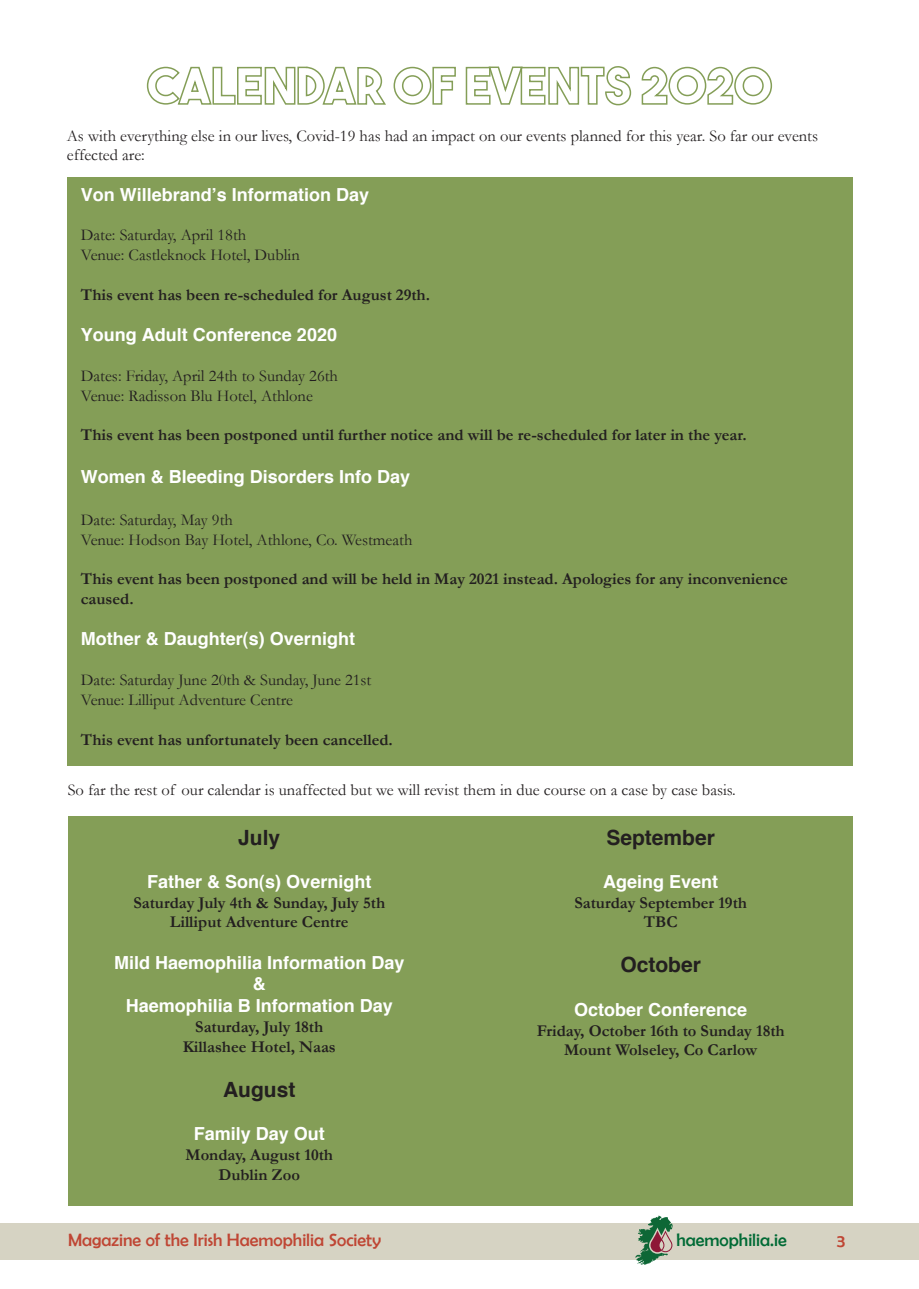
<style>
.page{position:relative;width:919px;height:1289px;background:#fff}
.page>*{position:absolute;margin:0;border:0;box-sizing:border-box;transform-origin:0 0}
.t1{font:700 21px "Helvetica";color:#231f20}
.t2{font:700 18px "Helvetica";color:#fff}
.t3{font:18px "Berlin Sans FB";color:#bf4634}
.t4{font:18px "Berlin Sans FB";color:#006a35}
.t5{font:700 16.5px/19.8px "Garamond";color:#231f20}
.t6{font:16.5px/19.8px "Garamond";color:#231f20}
</style>
<div class="page">
<div style="left:0;top:1222px;width:918px;height:37px;background:#d6d3c3"></div>
<svg style="left:635px;top:1215px;width:37px;height:49px"></svg>
<div style="left:68px;top:816px;width:784px;height:389px;background:#849e57"></div>
<svg style="left:146px;top:66px;width:240px;height:39px"></svg>
<svg style="left:393px;top:66px;width:63px;height:39px"></svg>
<svg style="left:465px;top:66px;width:167px;height:40px"></svg>
<svg style="left:641px;top:66px;width:131px;height:39px"></svg>
<div style="left:67px;top:177px;width:785px;height:588px;background:#849e57"></div>
<p class="t6" style="left:67px;top:125px;width:752px">As with everything else in our lives, Covid-19 has had an impact on our events planned for this year. So far our events effected are:</p>
<p class="t2" style="left:81px;top:183px;width:290px">Von Willebrand’s Information Day</p>
<p class="t6" style="left:81px;top:225px;width:167px">Date: Saturday, April 18th</p>
<p class="t6" style="left:81px;top:244px;width:220px">Venue: Castleknock Hotel, Dublin</p>
<p class="t5" style="left:81px;top:284px;width:350px">This event has been re-scheduled for August 29th.</p>
<p class="t2" style="left:81px;top:323px;width:258px">Young Adult Conference 2020</p>
<p class="t6" style="left:81px;top:365px;width:259px">Dates: Friday, April 24th to Sunday 26th</p>
<p class="t6" style="left:81px;top:385px;width:233px">Venue: Radisson Blu Hotel, Athlone</p>
<p class="t5" style="left:81px;top:425px;width:667px">This event has been postponed until further notice and will be re-scheduled for later in the year.</p>
<p class="t2" style="left:81px;top:465px;width:331px">Women &amp; Bleeding Disorders Info Day</p>
<p class="t6" style="left:81px;top:509px;width:154px">Date: Saturday, May 9th</p>
<p class="t6" style="left:81px;top:529px;width:333px">Venue: Hodson Bay Hotel, Athlone, Co. Westmeath</p>
<p class="t5" style="left:81px;top:569px;width:708px">This event has been postponed and will be held in May 2021 instead. Apologies for any inconvenience caused.</p>
<p class="t2" style="left:81px;top:627px;width:276px">Mother &amp; Daughter(s) Overnight</p>
<p class="t6" style="left:81px;top:669px;width:292px">Date: Saturday June 20th &amp; Sunday, June 21st</p>
<p class="t6" style="left:81px;top:689px;width:214px">Venue: Lilliput Adventure Centre</p>
<p class="t5" style="left:81px;top:729px;width:313px">This event has unfortunately been cancelled.</p>
<p class="t6" style="left:68px;top:779px;width:669px">So far the rest of our calendar is unaffected but we will revist them in due course on a case by case basis.</p>
<p class="t1" style="left:238px;top:824px;width:44px">July</p>
<p class="t2" style="left:147px;top:870px;width:226px">Father &amp; Son(s) Overnight</p>
<p class="t5" style="left:133px;top:892px;width:253px">Saturday July 4th &amp; Sunday, July 5th</p>
<p class="t5" style="left:170px;top:912px;width:180px">Lilliput Adventure Centre</p>
<p class="t2" style="left:114px;top:951px;width:292px">Mild Haemophilia Information Day</p>
<p class="t2" style="left:253px;top:972px;width:14px">&amp;</p>
<p class="t2" style="left:126px;top:994px;width:269px">Haemophilia B Information Day</p>
<p class="t5" style="left:195px;top:1016px;width:129px">Saturday, July 18th</p>
<p class="t5" style="left:183px;top:1036px;width:154px">Killashee Hotel, Naas</p>
<p class="t1" style="left:223px;top:1076px;width:74px">August</p>
<p class="t2" style="left:194px;top:1122px;width:133px">Family Day Out</p>
<p class="t5" style="left:185px;top:1144px;width:149px">Monday, August 10th</p>
<p class="t5" style="left:218px;top:1164px;width:83px">Dublin Zoo</p>
<p class="t1" style="left:606px;top:824px;width:110px">September</p>
<p class="t2" style="left:603px;top:870px;width:117px">Ageing Event</p>
<p class="t5" style="left:574px;top:892px;width:174px">Saturday September 19th</p>
<p class="t5" style="left:643px;top:912px;width:35px">TBC</p>
<p class="t1" style="left:620px;top:951px;width:82px">October</p>
<p class="t2" style="left:574px;top:997px;width:175px">October Conference</p>
<p class="t5" style="left:536px;top:1020px;width:249px">Friday, October 16th to Sunday 18th</p>
<p class="t5" style="left:564px;top:1040px;width:194px">Mount Wolseley, Co Carlow</p>
<p class="t3" style="left:68px;top:1230px;width:314px">Magazine of the Irish Haemophilia Society</p>
<p class="t4" style="left:676px;top:1229px;width:112px">haemophilia.ie</p>
<p class="t3" style="left:836px;top:1230px;width:10px">3</p>
</div>
